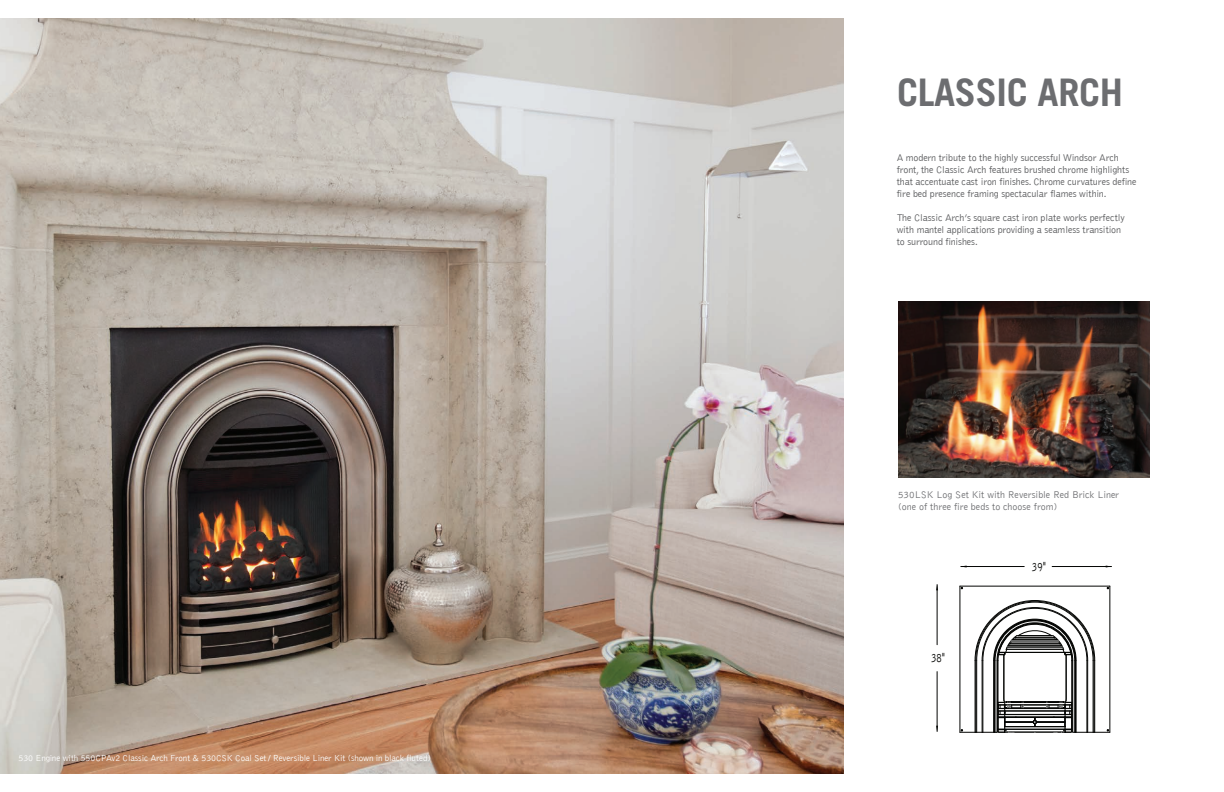
<style>
.page{position:relative;width:1224px;height:792px;background:#fff}
.page>*{position:absolute;margin:0;border:0;box-sizing:border-box;transform-origin:0 0}
.t1{font:700 38px "Trade Gothic LT Std";letter-spacing:-.01em;color:#6c6d70}
.t2{font:300 13px "Bell Gothic";color:#040503;scale:.75 1}
.t3{font:300 10px/12px "Bell Gothic";letter-spacing:-.01em;color:#57585a}
.t4{font:300 10px/12px "Bell Gothic";color:#6c6d70}
.t5{font:300 9px "Bell Gothic";letter-spacing:-.01em;color:#fff}
</style>
<div class="page">
<img style="left:0;top:18px;width:844px;height:756px">
<hr style="left:982px;top:660px;width:1px;height:72px;background:#040503">
<hr style="left:1088px;top:660px;width:1px;height:72px;background:#040503">
<hr style="left:1093px;top:660px;width:1px;height:72px;background:#040503">
<hr style="left:977px;top:660px;width:1px;height:72px;background:#040503">
<hr style="left:1066px;top:655px;width:1px;height:45px;background:#040503">
<hr style="left:1004px;top:655px;width:1px;height:45px;background:#040503">
<hr style="left:1073px;top:661px;width:1px;height:71px;background:#040503">
<hr style="left:995px;top:661px;width:1px;height:71px;background:#040503">
<hr style="left:997px;top:661px;width:1px;height:71px;background:#040503">
<hr style="left:998px;top:661px;width:1px;height:71px;background:#040503">
<hr style="left:1072px;top:661px;width:1px;height:71px;background:#040503">
<hr style="left:1075px;top:661px;width:1px;height:71px;background:#040503">
<hr style="left:983px;top:660px;width:1px;height:72px;background:#040503">
<hr style="left:1087px;top:660px;width:1px;height:72px;background:#040503">
<hr style="left:1094px;top:660px;width:1px;height:72px;background:#040503">
<hr style="left:976px;top:660px;width:1px;height:72px;background:#040503">
<hr style="left:1076px;top:660px;width:1px;height:72px;background:#040503">
<hr style="left:994px;top:660px;width:1px;height:72px;background:#040503">
<hr style="left:1095px;top:660px;width:1px;height:72px;background:#040503">
<hr style="left:975px;top:660px;width:1px;height:72px;background:#040503">
<hr style="left:960px;top:586px;width:1px;height:146px;background:#040503">
<hr style="left:960px;top:586px;width:150px;height:1px;background:#040503">
<hr style="left:1110px;top:586px;width:1px;height:146px;background:#040503">
<svg style="left:975px;top:600px;width:120px;height:61px"></svg>
<hr style="left:1011px;top:641px;width:48px;height:1px;background:#808180">
<svg style="left:960px;top:700px;width:150px;height:33px"></svg>
<hr style="left:1007px;top:647px;width:56px;height:1px;background:#808180">
<hr style="left:961px;top:566px;width:63px;height:1px;background:#040503">
<hr style="left:1052px;top:566px;width:60px;height:1px;background:#040503">
<hr style="left:937px;top:585px;width:1px;height:60px;background:#040503">
<hr style="left:937px;top:672px;width:1px;height:59px;background:#040503">
<img style="left:898px;top:302px;width:251px;height:176px">
<p class="t5" style="left:18px;top:753px;width:414px">530 Engine with 550CPAv2 Classic Arch Front &amp; 530CSK Coal Set / Reversible Liner Kit (shown in black fluted)</p>
<h1 class="t1" style="left:897px;top:69px;width:228px">CLASSIC ARCH</h1>
<p class="t3" style="left:897px;top:152px;width:241px">A modern tribute to the highly successful Windsor Arch front, the Classic Arch features brushed chrome highlights that accentuate cast iron finishes. Chrome curvatures define fire bed presence framing spectacular flames within.</p>
<p class="t3" style="left:897px;top:212px;width:230px">The Classic Arch’s square cast iron plate works perfectly with mantel applications providing a seamless transition to surround finishes.</p>
<p class="t4" style="left:898px;top:489px;width:223px">530LSK Log Set Kit with Reversible Red Brick Liner (one of three fire beds to choose from)</p>
<h2 class="t2" style="left:931px;top:651px;width:20px">38"</h2>
<h2 class="t2" style="left:1032px;top:559px;width:20px">39"</h2>
</div>
